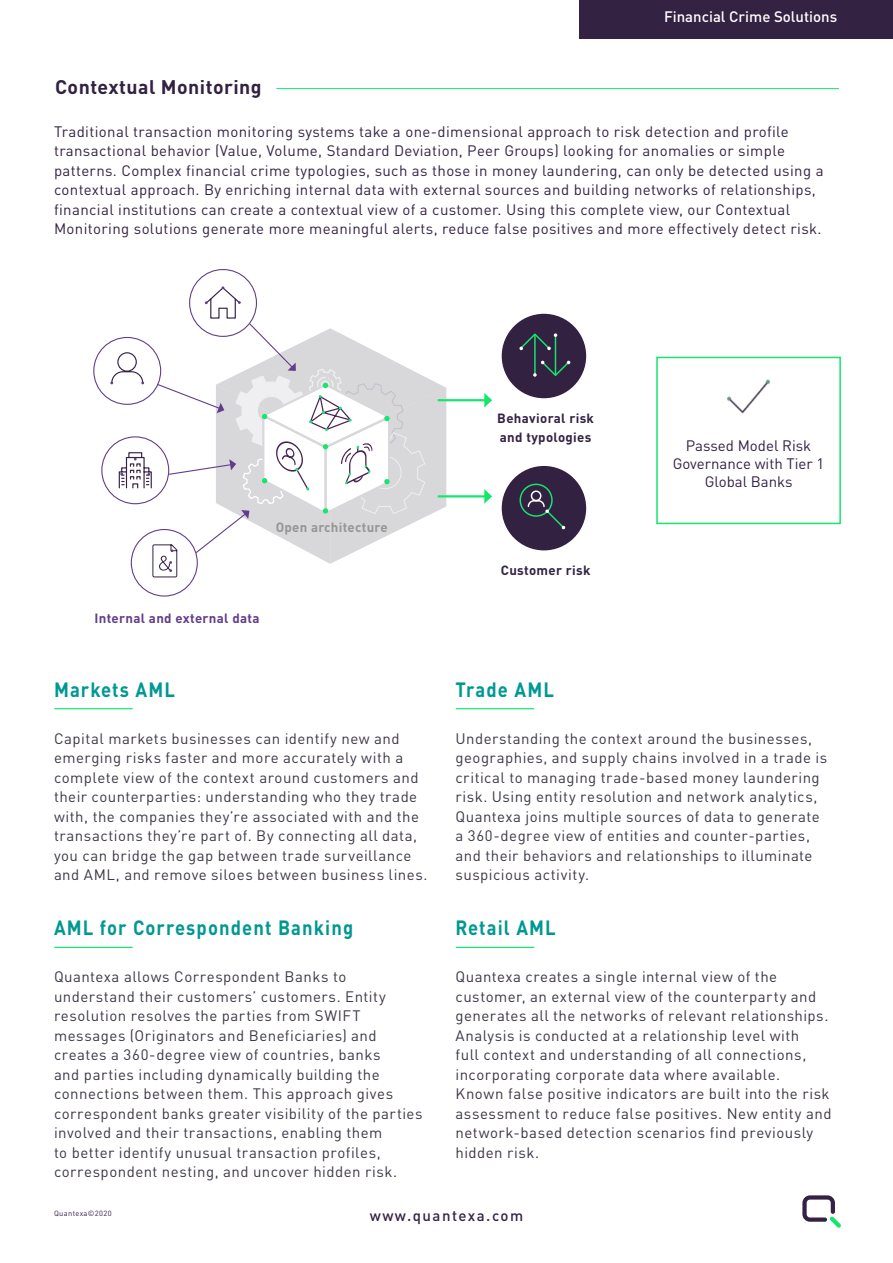
<style>
.page{position:relative;width:893px;height:1263px;background:#fff}
.page>*{position:absolute;margin:0;border:0;box-sizing:border-box;transform-origin:0 0}
.t1{font:700 20.4px "DINOT";letter-spacing:.06em;color:#009892;scale:.9 1}
.t2{font:700 19.5px "DINOT";letter-spacing:.025em;color:#332142}
.t3{font:15px/19.5px "DINOT";letter-spacing:.03em;color:#3e3747}
.t4{font:15px/19.5px "DINOT";letter-spacing:.025em;color:#342243}
.t5{font:15px/19.5px "DINOT";letter-spacing:.03em;color:#3d3545}
.t6{font:15px/18px "DINOT";color:#332143;text-align:center}
.t7{font:500 15px "DINOT";color:#fff}
.t8{font:500 15px "DINOT";letter-spacing:.1em;color:#342243}
.t9{font:700 13.2px "DINOT";letter-spacing:.025em;color:#342243}
.t10{font:700 13.2px "DINOT";letter-spacing:.025em;color:#623d8b}
.t11{font:700 13.2px "DINOT";letter-spacing:.02em;color:#959595}
.t12{font:7.5px "DINOT";letter-spacing:.05em;color:#342243}
</style>
<div class="page">
<hr style="left:276px;top:88px;width:563px;height:1px;background:#14e66e">
<div style="left:579px;top:0;width:314px;height:38px;background:#342243"></div>
<svg style="left:802px;top:1195px;width:39px;height:33px"></svg>
<div style="left:502px;top:314px;width:84px;height:84px;background:#332142;border-radius:50%"></div>
<hr style="left:534px;top:335px;width:2px;height:39px;background:#14e66e">
<hr style="left:555px;top:336px;width:1px;height:39px;background:#14e66e">
<svg style="left:533px;top:360px;width:38px;height:17px"></svg>
<svg style="left:519px;top:333px;width:38px;height:17px"></svg>
<div style="left:502px;top:466px;width:84px;height:84px;background:#332142;border-radius:50%"></div>
<svg style="left:519px;top:483px;width:46px;height:46px"></svg>
<svg style="left:110px;top:286px;width:336px;height:292px"></svg>
<hr style="left:438px;top:399px;width:48px;height:2px;background:#14e66e">
<svg style="left:484px;top:393px;width:8px;height:14px"></svg>
<hr style="left:438px;top:495px;width:48px;height:2px;background:#14e66e">
<svg style="left:484px;top:489px;width:8px;height:15px"></svg>
<hr style="left:55px;top:708px;width:77px;height:1px;background:#14e66e">
<hr style="left:456px;top:708px;width:78px;height:1px;background:#14e66e">
<hr style="left:55px;top:947px;width:77px;height:1px;background:#14e66e">
<hr style="left:456px;top:947px;width:78px;height:1px;background:#14e66e">
<img style="left:727px;top:379px;width:43px;height:35px">
<div style="left:656px;top:357px;width:185px;height:167px;border:2px solid #14e66e"></div>
<p class="t7" style="left:664px;top:5px;width:175px">Financial Crime Solutions</p>
<p class="t2" style="left:55px;top:71px;width:208px">Contextual Monitoring</p>
<p class="t4" style="left:54px;top:120px;width:771px">Traditional transaction monitoring systems take a one-dimensional approach to risk detection and profile transactional behavior (Value, Volume, Standard Deviation, Peer Groups) looking for anomalies or simple patterns. Complex financial crime typologies, such as those in money laundering, can only be detected using a contextual approach. By enriching internal data with external sources and building networks of relationships, financial institutions can create a contextual view of a customer. Using this complete view, our Contextual Monitoring solutions generate more meaningful alerts, reduce false positives and more effectively detect risk.</p>
<p class="t11" style="left:276px;top:517px;width:113px">Open architecture</p>
<p class="t10" style="left:94px;top:608px;width:167px">Internal and external data</p>
<p class="t9" style="left:497px;top:408px;width:98px">Behavioral risk</p>
<p class="t9" style="left:500px;top:426px;width:93px">and typologies</p>
<p class="t9" style="left:501px;top:560px;width:91px">Customer risk</p>
<p class="t1" style="left:54px;top:673px;width:136px">Markets AML</p>
<p class="t1" style="left:455px;top:673px;width:111px">Trade AML</p>
<p class="t6" style="left:673px;top:435px;width:153px">Passed Model Risk<br>Governance with Tier 1<br>Global Banks</p>
<p class="t3" style="left:54px;top:727px;width:375px">Capital markets businesses can identify new and emerging risks faster and more accurately with a complete view of the context around customers and their counterparties: understanding who they trade with, the companies they’re associated with and the transactions they’re part of. By connecting all data, you can bridge the gap between trade surveillance and AML, and remove siloes between business lines.</p>
<p class="t3" style="left:455px;top:727px;width:373px">Understanding the context around the businesses, geographies, and supply chains involved in a trade is critical to managing trade-based money laundering risk. Using entity resolution and network analytics, Quantexa joins multiple sources of data to generate a 360-degree view of entities and counter-parties, and their behaviors and relationships to illuminate suspicious activity.</p>
<p class="t1" style="left:54px;top:912px;width:334px">AML for Correspondent Banking</p>
<p class="t1" style="left:455px;top:912px;width:113px">Retail AML</p>
<p class="t3" style="left:54px;top:966px;width:370px">Quantexa allows Correspondent Banks to understand their customers’ customers. Entity resolution resolves the parties from SWIFT messages (Originators and Beneficiaries) and creates a 360-degree view of countries, banks<br>and parties including dynamically building the connections between them. This approach gives correspondent banks greater visibility of the parties involved and their transactions, enabling them<br>to better identify unusual transaction profiles, correspondent nesting, and uncover hidden risk.</p>
<p class="t5" style="left:455px;top:966px;width:377px">Quantexa creates a single internal view of the customer, an external view of the counterparty and generates all the networks of relevant relationships.<br>Analysis is conducted at a relationship level with<br>full context and understanding of all connections, incorporating corporate data where available.<br>Known false positive indicators are built into the risk assessment to reduce false positives. New entity and network-based detection scenarios find previously hidden risk.</p>
<p class="t12" style="left:54px;top:1207px;width:59px">Quantexa©2020</p>
<p class="t8" style="left:370px;top:1204px;width:155px">www.quantexa.com</p>
</div>
